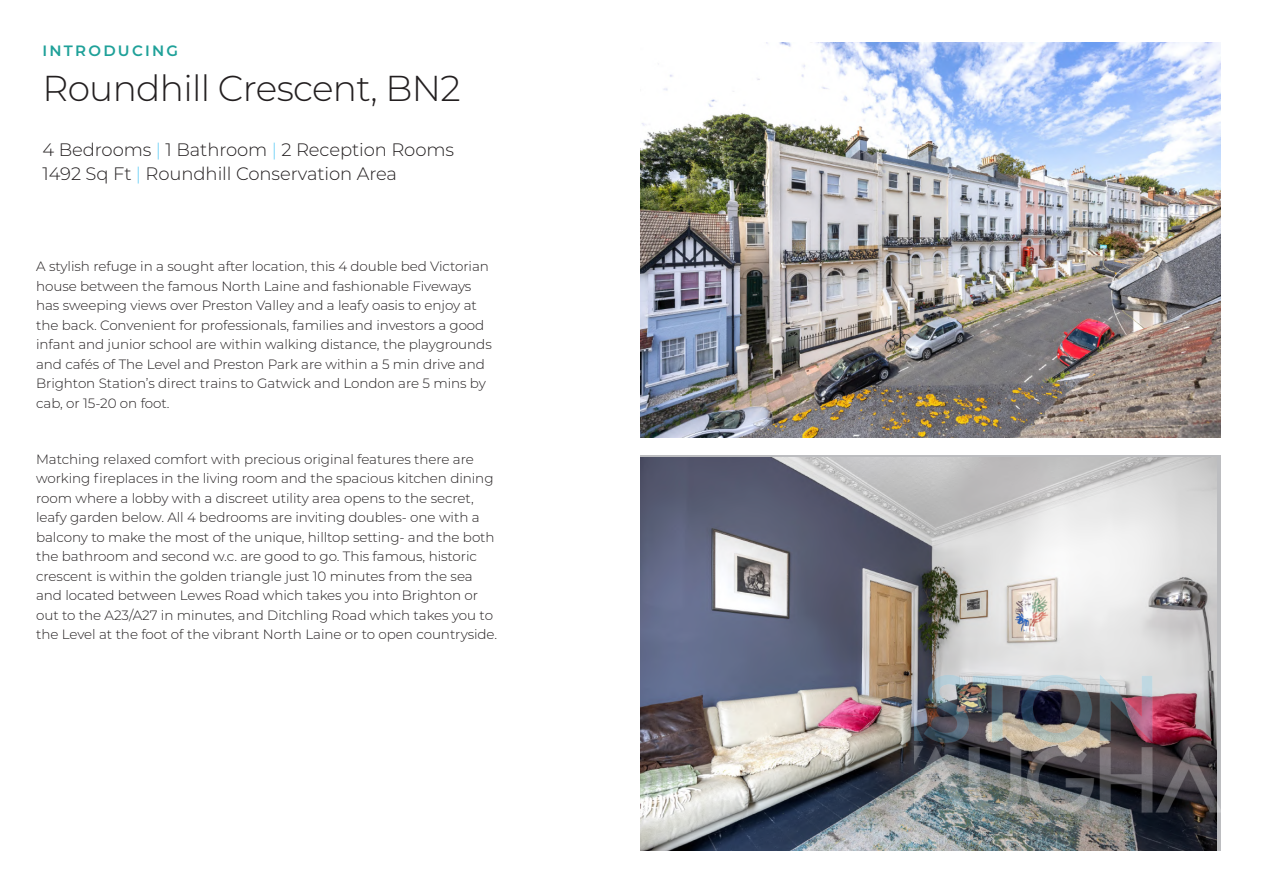
<style>
.page{position:relative;width:1263px;height:893px;background:#fff}
.page>*{position:absolute;margin:0;border:0;box-sizing:border-box;transform-origin:0 0}
.t1{font:300 36px "Montserrat";letter-spacing:-.02em;color:#231f20}
.t2{font:300 18px "Montserrat";letter-spacing:-.005em;color:#231f20}
.t3{font:600 15px "Montserrat";letter-spacing:.15em;color:#1fa199}
.AV_Paragraph_text{font:300 13.5px/19.5px "Montserrat";letter-spacing:-.005em;color:#231f20}
.s1{color:#6bcff6}
</style>
<div class="page">
<img style="left:640px;top:457px;width:576px;height:393px">
<img style="left:640px;top:43px;width:580px;height:395px">
<img style="left:914px;top:675px;width:306px;height:175px">
<p class="t3" style="left:43px;top:40px;width:137px">INTRODUCING</p>
<p class="t1" style="left:43px;top:64px;width:420px">Roundhill Crescent, BN2</p>
<p class="t2" style="left:43px;top:137px;width:413px">4 Bedrooms <span class="s1">|</span> 1 Bathroom <span class="s1">|</span> 2 Reception Rooms</p>
<p class="t2" style="left:43px;top:161px;width:356px">1492 Sq Ft <span class="s1">|</span> Roundhill Conservation Area</p>
<p class="AV_Paragraph_text" style="left:36px;top:256px;width:457px">A stylish refuge in a sought after location, this 4 double bed Victorian house between the famous North Laine and fashionable Fiveways has sweeping views over Preston Valley and a leafy oasis to enjoy at the back. Convenient for professionals, families and investors a good infant and junior school are within walking distance, the playgrounds and cafés of The Level and Preston Park are within a 5 min drive and Brighton Station’s direct trains to Gatwick and London are 5 mins by cab, or 15-20 on foot.</p>
<p class="AV_Paragraph_text" style="left:36px;top:449px;width:463px">Matching relaxed comfort with precious original features there are working fireplaces in the living room and the spacious kitchen dining room where a lobby with a discreet utility area opens to the secret, leafy garden below. All 4 bedrooms are inviting doubles- one with a balcony to make the most of the unique, hilltop setting- and the both the bathroom and second w.c. are good to go. This famous, historic crescent is within the golden triangle just 10 minutes from the sea and located between Lewes Road which takes you into Brighton or out to the A23/A27 in minutes, and Ditchling Road which takes you to the Level at the foot of the vibrant North Laine or to open countryside.</p>
</div>
